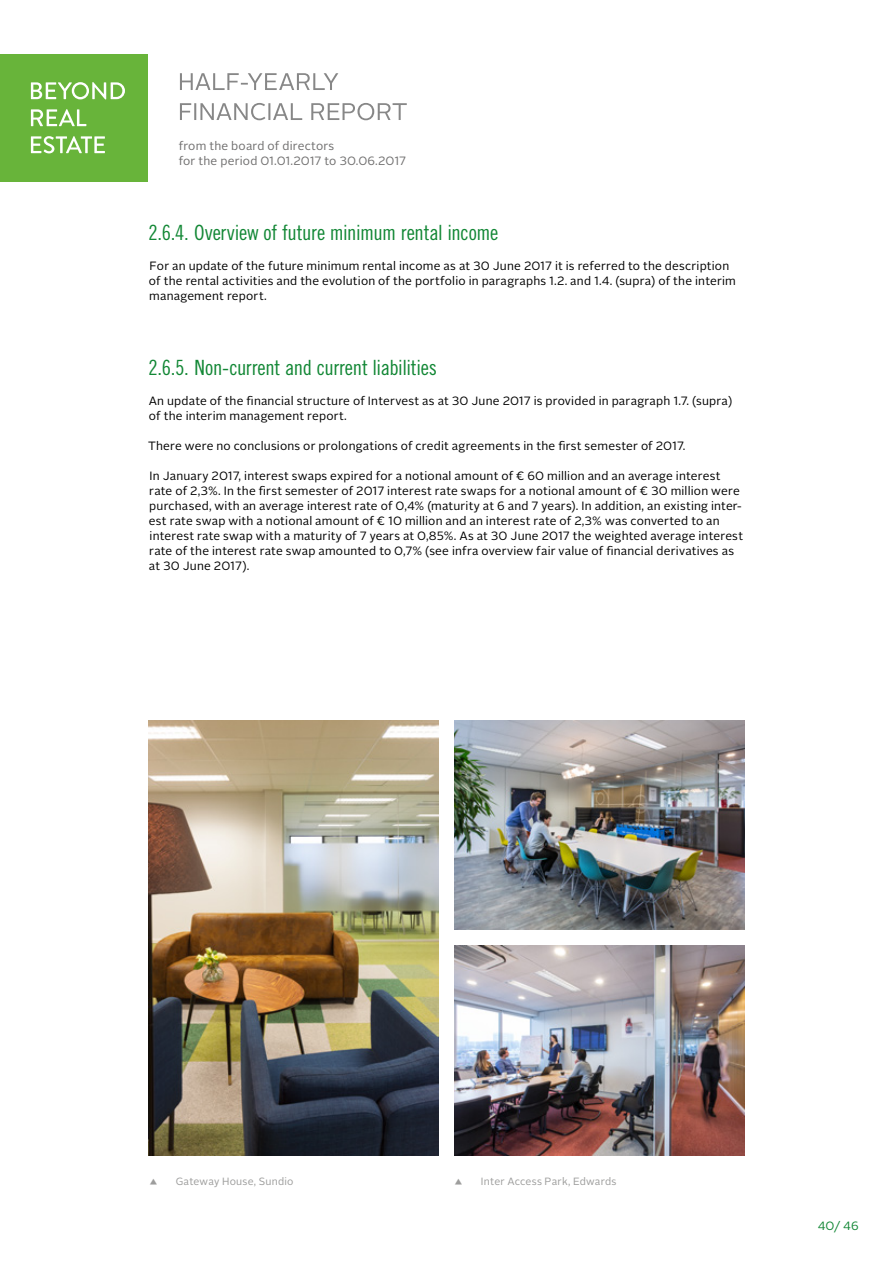
<style>
.page{position:relative;width:893px;height:1263px;background:#fff}
.page>*{position:absolute;margin:0;border:0;box-sizing:border-box;transform-origin:0 0}
.t1{font:21px "Trade Gothic LT Std Cn 18";letter-spacing:-.015em;color:#128735}
.t2{font:12px/15px "Alright Sans";letter-spacing:.015em;color:#000}
.t3{font:12px/15px "Alright Sans";letter-spacing:.015em;color:#706f6f}
.t4{font:12px "Alright Sans";color:#128735}
.t5{font:10.5px "Alright Sans";letter-spacing:.02em;color:#9d9d9c}
</style>
<div class="page">
<div style="left:0;top:54px;width:148px;height:128px;background:#68b43a"></div>
<svg style="left:31px;top:136px;width:74px;height:17px"></svg>
<svg style="left:31px;top:109px;width:55px;height:17px"></svg>
<svg style="left:31px;top:82px;width:94px;height:17px"></svg>
<svg style="left:180px;top:103px;width:227px;height:17px"></svg>
<svg style="left:180px;top:73px;width:158px;height:17px"></svg>
<img style="left:149px;top:720px;width:290px;height:435px">
<img style="left:454px;top:720px;width:290px;height:210px">
<img style="left:454px;top:945px;width:290px;height:210px">
<p class="t3" style="left:179px;top:139px;width:229px">from the board of directors<br>for the period 01.01.2017 to 30.06.2017</p>
<h1 class="t1" style="left:148px;top:220px;width:351px">2.6.4. Overview of future minimum rental income</h1>
<p class="t2" style="left:149px;top:259px;width:588px">For an update of the future minimum rental income as at 30 June 2017 it is referred to the description of the rental activities and the evolution of the portfolio in paragraphs 1.2. and 1.4. (supra) of the interim management report.</p>
<h1 class="t1" style="left:148px;top:355px;width:290px">2.6.5. Non-current and current liabilities</h1>
<p class="t2" style="left:149px;top:394px;width:585px">An update of the financial structure of Intervest as at 30 June 2017 is provided in paragraph 1.7. (supra) of the interim management report.</p>
<p class="t2" style="left:148px;top:439px;width:539px">There were no conclusions or prolongations of credit agreements in the first semester of 2017.</p>
<p class="t2" style="left:149px;top:469px;width:596px">In January 2017, interest swaps expired for a notional amount of € 60 million and an average interest rate of 2,3%. In the first semester of 2017 interest rate swaps for a notional amount of € 30 million were purchased, with an average interest rate of 0,4% (maturity at 6 and 7 years). In addition, an existing inter&shy;est rate swap with a notional amount of € 10 million and an interest rate of 2,3% was converted to an interest rate swap with a maturity of 7 years at 0,85%. As at 30 June 2017 the weighted average interest rate of the interest rate swap amounted to 0,7% (see infra overview fair value of financial derivatives as at 30 June 2017).</p>
<p class="t5" style="left:149px;top:1174px;width:146px">▲ Gateway House, Sundio</p>
<p class="t5" style="left:454px;top:1174px;width:164px">▲ Inter Access Park, Edwards</p>
<p class="t4" style="left:818px;top:1218px;width:42px">40/ 46</p>
</div>
